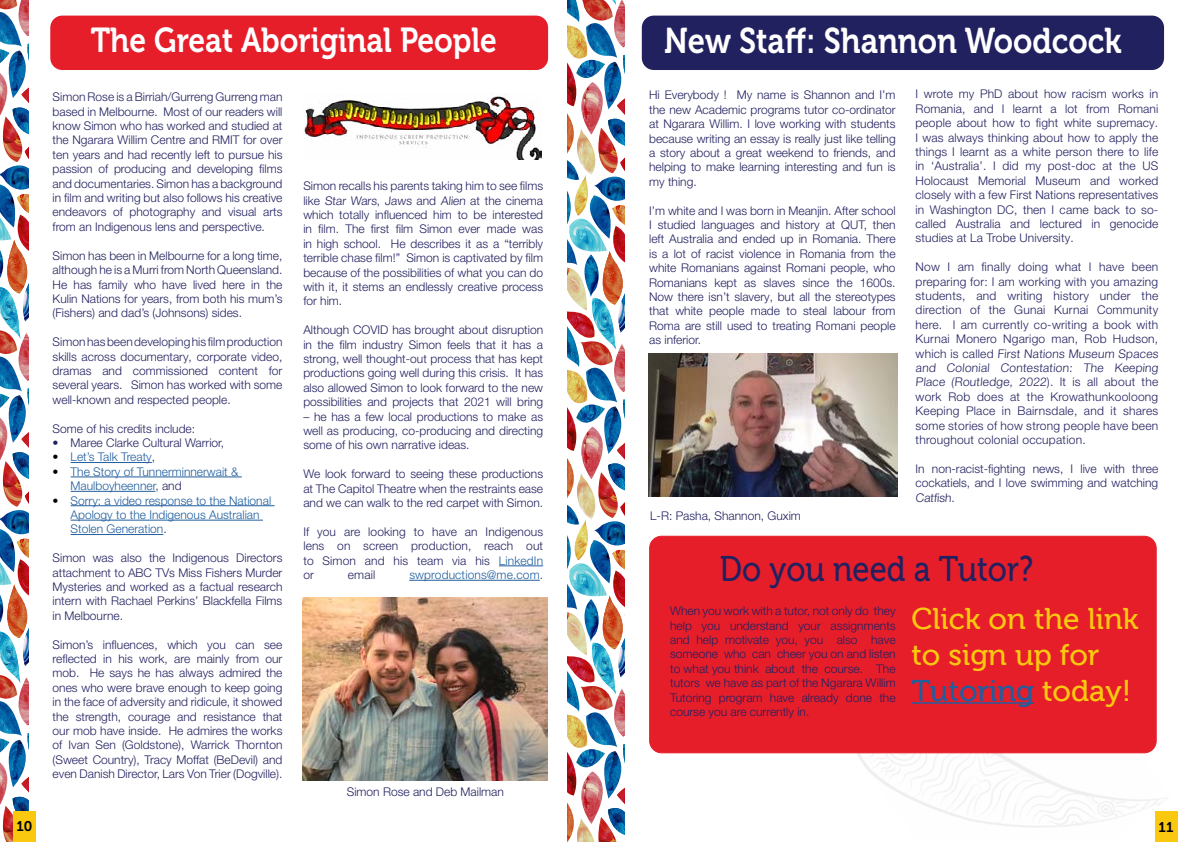
<style>
.page{position:relative;width:1191px;height:842px;background:#fff}
.page>*{position:absolute;margin:0;border:0;box-sizing:border-box;transform-origin:0 0}
.t1{font:35.7px "Museo 700";color:#fff;scale:.87 1}
.t2{font:35.7px "Museo 500";color:#222160;scale:.87 1}
.t3{font:34.5px "Museo 700";color:#fff;scale:.87 1}
.t4{font:30px/36px "Museo 500";color:#fac90f}
.t5{font:14px "Museo 700";color:#000}
.t6{font:300 12px/14.4px "Helvetica Neue LT Pro";color:#222160;text-align:justify}
.t7{font:300 12px/14.4px "Helvetica Neue LT Pro";color:#215e9e}
.s1{color:#000}
.s2{color:#222160}
.s3{color:#215e9e}
</style>
<div class="page">
<img style="left:815px;top:563px;width:355px;height:264px">
<img style="left:567px;top:0;width:57px;height:842px">
<img style="left:648px;top:354px;width:249px;height:142px">
<img style="left:0;top:0;width:29px;height:842px">
<hr style="left:71px;top:462px;width:81px;height:1px;background:#215e9e">
<hr style="left:71px;top:477px;width:171px;height:1px;background:#215e9e">
<hr style="left:71px;top:491px;width:84px;height:1px;background:#215e9e">
<hr style="left:71px;top:505px;width:203px;height:1px;background:#215e9e">
<hr style="left:71px;top:520px;width:192px;height:1px;background:#215e9e">
<hr style="left:71px;top:534px;width:92px;height:1px;background:#215e9e">
<hr style="left:499px;top:565px;width:44px;height:1px;background:#215e9e">
<hr style="left:409px;top:580px;width:131px;height:1px;background:#215e9e">
<div style="left:13px;top:812px;width:23px;height:30px;background:#fac90f"></div>
<div style="left:1154px;top:812px;width:23px;height:30px;background:#fac90f"></div>
<div style="left:642px;top:16px;width:522px;height:54px;background:#222160;border-radius:12px"></div>
<div style="left:649px;top:536px;width:507px;height:217px;background:#e61e2a;border-radius:12px"></div>
<div style="left:649px;top:536px;width:507px;height:217px;border:1px solid #e61e2a;border-radius:12px"></div>
<hr style="left:911px;top:702px;width:123px;height:2px;background:#215e9e">
<div style="left:50px;top:16px;width:498px;height:54px;background:#e61e2a;border-radius:12px"></div>
<img style="left:303px;top:94px;width:239px;height:65px">
<img style="left:302px;top:597px;width:246px;height:183px">
<h2 class="t3" style="left:91px;top:21px;width:468px">The Great Aboriginal People</h2>
<p class="t6" style="left:53px;top:90px;width:231px">Simon Rose is a Birriah/Gurreng Gurreng man based in Melbourne. Most of our readers will know Simon who has worked and studied at the Ngarara Willim Centre and RMIT for over ten years and had recently left to pursue his passion of producing and developing films and documentaries. Simon has a background in film and writing but also follows his creative endeavors of photography and visual arts from an Indigenous lens and perspective.</p>
<p class="t6" style="left:53px;top:248px;width:231px">Simon has been in Melbourne for a long time, although he is a Murri from North Queensland.<br>He has family who have lived here in the Kulin Nations for years, from both his mum’s (Fishers) and dad’s (Johnsons) sides.</p>
<p class="t6" style="left:53px;top:334px;width:231px">Simon has been developing his film production skills across documentary, corporate video, dramas and commissioned content for several years. Simon has worked with some well-known and respected people.</p>
<p class="t6" style="left:53px;top:421px;width:144px">Some of his credits include:</p>
<p class="t6" style="left:53px;top:435px;width:173px">• Maree Clarke Cultural Warrior,</p>
<p class="t7" style="left:53px;top:450px;width:104px"><span class="s1">•</span> Let’s Talk Treaty<span class="s2">,</span></p>
<p class="t7" style="left:71px;top:464px;width:169px;text-indent:-18px"><span class="s1">•</span> The Story of Tunnerminnerwait &amp;<br>Maulboyheenner<span class="s2">, and</span></p>
<p class="t7" style="left:71px;top:493px;width:202px;text-indent:-18px"><span class="s1">•</span> Sorry: a video response to the National<br>Apology to the Indigenous Australian<br>Stolen Generation<span class="s2">.</span></p>
<p class="t6" style="left:53px;top:550px;width:231px">Simon was also the Indigenous Directors attachment to ABC TVs Miss Fishers Murder Mysteries and worked as a factual research intern with Rachael Perkins’ Blackfella Films in Melbourne.</p>
<p class="t6" style="left:53px;top:637px;width:231px">Simon’s influences, which you can see reflected in his work, are mainly from our mob. He says he has always admired the ones who were brave enough to keep going in the face of adversity and ridicule, it showed the strength, courage and resistance that our mob have inside. He admires the works of Ivan Sen (Goldstone), Warrick Thornton (Sweet Country), Tracy Moffat (BeDevil) and even Danish Director, Lars Von Trier (Dogville).</p>
<p class="t6" style="left:303px;top:178px;width:241px">Simon recalls his parents taking him to see films like Star Wars, Jaws and Alien at the cinema which totally influenced him to be interested in film. The first film Simon ever made was in high school. He describes it as a “terribly terrible chase film!” Simon is captivated by film because of the possibilities of what you can do with it, it stems an endlessly creative process for him.</p>
<p class="t6" style="left:303px;top:322px;width:241px">Although COVID has brought about disruption in the film industry Simon feels that it has a strong, well thought-out process that has kept productions going well during this crisis. It has also allowed Simon to look forward to the new possibilities and projects that 2021 will bring</p>
<p class="t6" style="left:303px;top:409px;width:241px">– he has a few local productions to make as well as producing, co-producing and directing some of his own narrative ideas.</p>
<p class="t6" style="left:303px;top:466px;width:241px">We look forward to seeing these productions at The Capitol Theatre when the restraints ease and we can walk to the red carpet with Simon.</p>
<p class="t6" style="left:303px;top:524px;width:241px">If you are looking to have an Indigenous lens on screen production, reach out to Simon and his team via his <span class="s3">LinkedIn </span>or</p>
<p class="t6" style="left:348px;top:567px;width:29px">email</p>
<p class="t7" style="left:409px;top:567px;width:135px">swproductions@me.com<span class="s2">.</span></p>
<p class="t6" style="left:347px;top:784px;width:159px">Simon Rose and Deb Mailman</p>
<h1 class="t1" style="left:664px;top:21px;width:527px">New Staff: Shannon Woodcock</h1>
<p class="t6" style="left:649px;top:88px;width:248px">Hi Everybody ! My name is Shannon and I’m the new Academic programs tutor co-ordinator at Ngarara Willim. I love working with students because writing an essay is really just like telling a story about a great weekend to friends, and helping to make learning interesting and fun is my thing.</p>
<p class="t6" style="left:649px;top:203px;width:248px">I’m white and I was born in Meanjin. After school I studied languages and history at QUT, then left Australia and ended up in Romania. There is a lot of racist violence in Romania from the white Romanians against Romani people, who Romanians kept as slaves since the 1600s.<br>Now there isn’t slavery, but all the stereotypes that white people made to steal labour from Roma are still used to treating Romani people as inferior.</p>
<p class="t6" style="left:650px;top:508px;width:152px">L-R: Pasha, Shannon, Guxim</p>
<p class="t6" style="left:915px;top:87px;width:244px">I wrote my PhD about how racism works in Romania, and I learnt a lot from Romani people about how to fight white supremacy.<br>I was always thinking about how to apply the things I learnt as a white person there to life in ‘Australia’. I did my post-doc at the US Holocaust Memorial Museum and worked closely with a few First Nations representatives in Washington DC, then I came back to so&shy;called Australia and lectured in genocide studies at La Trobe University.</p>
<p class="t6" style="left:915px;top:259px;width:245px">Now I am finally doing what I have been preparing for: I am working with you amazing students, and writing history under the direction of the Gunai Kurnai Community here. I am currently co-writing a book with Kurnai Monero Ngarigo man, Rob Hudson, which is called First Nations Museum Spaces and Colonial Contestation: The Keeping Place (Routledge, 2022). It is all about the work Rob does at the Krowathunkooloong Keeping Place in Bairnsdale, and it shares some stories of how strong people have been throughout colonial occupation.</p>
<p class="t6" style="left:915px;top:461px;width:244px">In non-racist-fighting news, I live with three cockatiels, and I love swimming and watching Catfish.</p>
<h1 class="t2" style="left:720px;top:549px;width:361px">Do you need a Tutor?</h1>
<p class="t6" style="left:670px;top:603px;width:227px">When you work with a tutor, not only do they help you understand your assignments and help motivate you, you also have someone who can cheer you on and listen to what you think about the course. The tutors we have as part of the Ngarara Willim Tutoring program have already done the course you are currently in.</p>
<h3 class="t4" style="left:911px;top:601px;width:229px">Click on the link to sign up for<br><span class="s3">Tutoring</span> today!</h3>
<p class="t5" style="left:17px;top:819px;width:17px">10</p>
<p class="t5" style="left:1158px;top:819px;width:16px">11</p>
</div>
